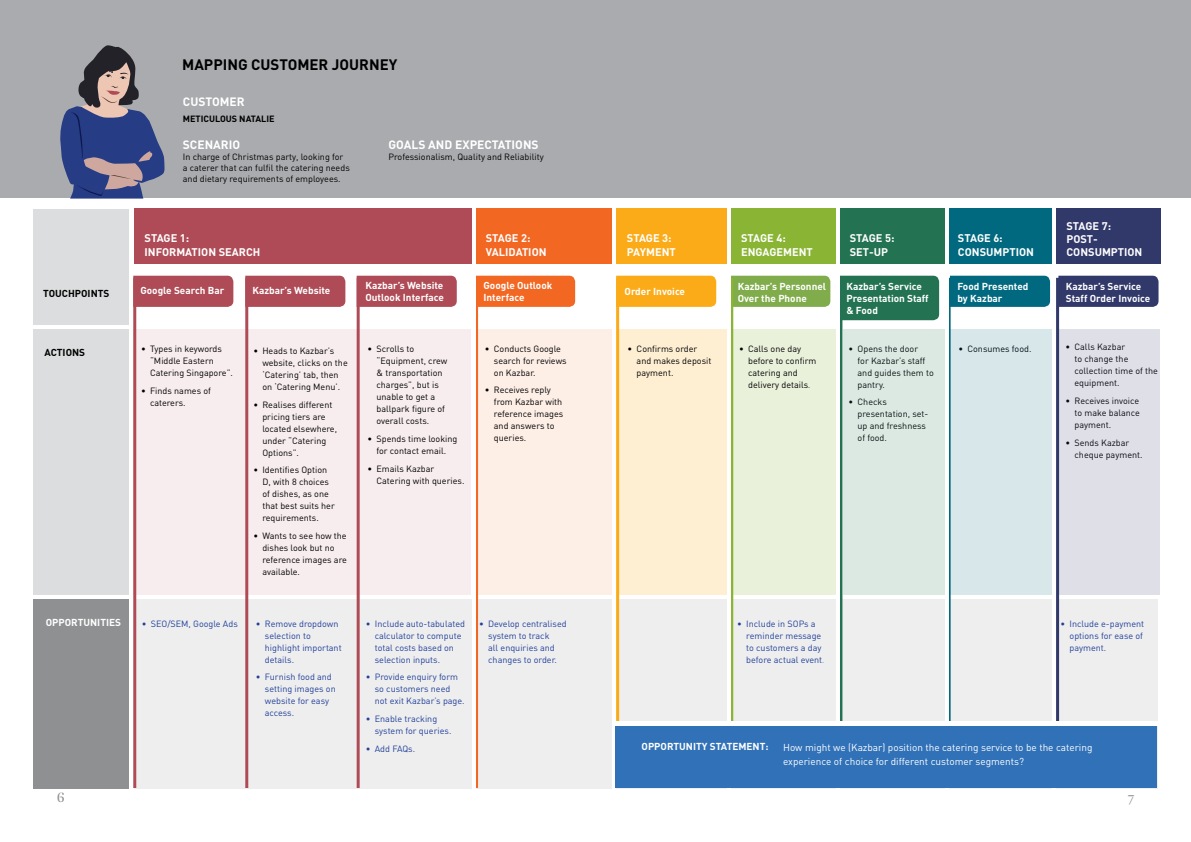
<style>
.page{position:relative;width:1191px;height:842px;background:#fff}
.page>*{position:absolute;margin:0;border:0;box-sizing:border-box;transform-origin:0 0}
.t1{font:700 15px "DIN";color:#000}
.t2{font:14px "Rufina Stencil Regular";color:#8e9092}
.t3{font:700 12px "DIN";color:#fff}
.t4{font:700 11px/13.2px "DIN";color:#fff}
.t5{font:700 10px/12px "DIN";color:#fff}
.t6{font:10px/14px "DIN";color:#fff}
.t7{font:700 10px "DIN";color:#000}
.t8{font:9px/12px "DIN";color:#000}
.t9{font:9px/12px "DIN";color:#21409a}
.t10{font:700 9px "DIN";color:#000}
.s1{font-size:7.5px}
.s2{font-size:7.5px;color:#3071b8}
</style>
<div class="page">
<div style="left:134px;top:599px;width:1023px;height:189px;background:#eee"></div>
<div style="left:34px;top:599px;width:95px;height:189px;background:#8e9092"></div>
<div style="left:34px;top:209px;width:95px;height:116px;background:#dcddde"></div>
<div style="left:619px;top:329px;width:107px;height:265px;background:#feefd3"></div>
<div style="left:731px;top:329px;width:105px;height:265px;background:#eaf1db"></div>
<div style="left:476px;top:329px;width:136px;height:265px;background:#fdeee6"></div>
<div style="left:133px;top:329px;width:338px;height:265px;background:#f7edee"></div>
<div style="left:357px;top:276px;width:100px;height:31px;background:#ae4b56"></div>
<div style="left:34px;top:329px;width:95px;height:265px;background:#dcddde"></div>
<div style="left:133px;top:276px;width:100px;height:31px;background:#ae4b56"></div>
<div style="left:134px;top:208px;width:337px;height:56px;background:#ae4b56"></div>
<div style="left:0;top:1px;width:1191px;height:197px;background:#a9abae"></div>
<svg style="left:60px;top:45px;width:105px;height:154px"></svg>
<hr style="left:133px;top:278px;width:3px;height:510px;background:#ae4b56">
<hr style="left:357px;top:278px;width:3px;height:510px;background:#ae4b56">
<div style="left:475px;top:208px;width:137px;height:56px;background:#f26722"></div>
<div style="left:245px;top:276px;width:100px;height:31px;background:#ae4b56"></div>
<hr style="left:245px;top:278px;width:3px;height:510px;background:#ae4b56">
<div style="left:476px;top:276px;width:99px;height:31px;background:#f26722"></div>
<hr style="left:475px;top:278px;width:3px;height:510px;background:#f26722">
<div style="left:616px;top:208px;width:110px;height:56px;background:#fbab18"></div>
<div style="left:616px;top:276px;width:100px;height:31px;background:#fbab18"></div>
<hr style="left:616px;top:278px;width:3px;height:510px;background:#fbab18">
<div style="left:730px;top:208px;width:106px;height:56px;background:#8ab434"></div>
<div style="left:731px;top:276px;width:99px;height:31px;background:#80ac4b"></div>
<hr style="left:730px;top:278px;width:3px;height:510px;background:#8ab434">
<div style="left:839px;top:208px;width:105px;height:56px;background:#237352"></div>
<div style="left:840px;top:276px;width:99px;height:44px;background:#237352"></div>
<hr style="left:839px;top:278px;width:3px;height:510px;background:#237352">
<div style="left:947px;top:208px;width:105px;height:56px;background:#00697f"></div>
<hr style="left:947px;top:278px;width:3px;height:510px;background:#00697f">
<div style="left:950px;top:276px;width:100px;height:31px;background:#00697f"></div>
<div style="left:1055px;top:208px;width:106px;height:56px;background:#31386a"></div>
<hr style="left:1056px;top:278px;width:3px;height:510px;background:#31386a">
<div style="left:1058px;top:276px;width:100px;height:31px;background:#31386a"></div>
<div style="left:843px;top:329px;width:101px;height:265px;background:#dce9e3"></div>
<div style="left:950px;top:329px;width:102px;height:265px;background:#d7e7ea"></div>
<div style="left:1058px;top:329px;width:101px;height:265px;background:#dedfe7"></div>
<hr style="left:472px;top:205px;width:3px;height:599px;background:#fff">
<hr style="left:612px;top:205px;width:4px;height:599px;background:#fff">
<hr style="left:727px;top:205px;width:3px;height:599px;background:#fff">
<hr style="left:836px;top:205px;width:3px;height:599px;background:#fff">
<hr style="left:945px;top:205px;width:3px;height:599px;background:#fff">
<hr style="left:1052px;top:205px;width:4px;height:599px;background:#fff">
<div style="left:615px;top:726px;width:542px;height:62px;background:#3071b8"></div>
<div style="left:613px;top:721px;width:550px;height:5px;background:#fff"></div>
<h1 class="t1" style="left:182px;top:55px;width:217px">MAPPING CUSTOMER JOURNEY</h1>
<h3 class="t3" style="left:183px;top:93px;width:63px">CUSTOMER</h3>
<p class="t10" style="left:183px;top:113px;width:93px">METICULOUS NATALIE</p>
<h3 class="t3" style="left:183px;top:137px;width:59px">SCENARIO</h3>
<p class="t8" style="left:183px;top:151px;width:168px;line-height:10.8px">In charge of Christmas party, looking for a caterer that can fulfil the catering needs and dietary requirements of employees.</p>
<p class="t4" style="left:145px;top:231px;width:117px">STAGE 1:<br>INFORMATION SEARCH</p>
<h3 class="t3" style="left:388px;top:137px;width:152px">GOALS AND EXPECTATIONS</h3>
<p class="t8" style="left:388px;top:151px;width:157px">Professionalism, Quality and Reliability</p>
<p class="t4" style="left:486px;top:231px;width:62px">STAGE 2:<br>VALIDATION</p>
<p class="t5" style="left:252px;top:284px;width:79px">Kazbar’s Website</p>
<p class="t5" style="left:483px;top:279px;width:70px">Google Outlook<br>Interface</p>
<p class="t7" style="left:43px;top:287px;width:68px">TOUCHPOINTS</p>
<p class="t5" style="left:140px;top:284px;width:85px">Google Search Bar</p>
<p class="t5" style="left:365px;top:279px;width:80px">Kazbar’s Website<br>Outlook Interface</p>
<p class="t7" style="left:45px;top:346px;width:42px">ACTIONS</p>
<p class="t8" style="left:150px;top:343px;width:84px;text-indent:-9px">• Types in keywords “Middle Eastern<br>Catering Singapore”.</p>
<p class="t8" style="left:150px;top:385px;width:62px;text-indent:-9px">• Finds names of caterers.</p>
<p class="t8" style="left:262px;top:344px;width:87px;text-indent:-9px">• Heads to Kazbar’s website, clicks on the ‘Catering’ tab, then on ‘Catering Menu’.</p>
<p class="t8" style="left:262px;top:398px;width:76px;text-indent:-9px">• Realises different pricing tiers are located elsewhere, under “Catering<br>Options”.</p>
<p class="t8" style="left:262px;top:464px;width:74px;text-indent:-9px">• Identifies Option<br>D, with 8 choices of dishes, as one that best suits her requirements.</p>
<p class="t8" style="left:262px;top:529px;width:86px;text-indent:-9px">• Wants to see how the dishes look but no reference images are available.</p>
<p class="t8" style="left:376px;top:343px;width:72px;text-indent:-9px">• Scrolls to “Equipment, crew &amp; transportation charges”, but is unable to get a ballpark figure of overall costs.</p>
<p class="t8" style="left:367px;top:433px;width:91px;text-align:center">• Spends time looking for contact email.</p>
<p class="t8" style="left:376px;top:462px;width:89px;text-indent:-9px">• Emails Kazbar<br>Catering with queries.</p>
<p class="t8" style="left:494px;top:342px;width:74px;text-indent:-9px">• Conducts Google search for reviews on Kazbar.</p>
<p class="t8" style="left:494px;top:384px;width:71px;text-indent:-9px">• Receives reply from Kazbar with reference images and answers to queries.</p>
<p class="t4" style="left:627px;top:231px;width:50px">STAGE 3:<br>PAYMENT</p>
<p class="t5" style="left:624px;top:285px;width:62px">Order Invoice</p>
<p class="t4" style="left:741px;top:231px;width:73px">STAGE 4:<br>ENGAGEMENT</p>
<p class="t5" style="left:737px;top:279px;width:90px">Kazbar’s Personnel<br>Over the Phone</p>
<p class="t4" style="left:849px;top:231px;width:46px">STAGE 5:<br>SET-UP</p>
<p class="t5" style="left:846px;top:279px;width:84px">Kazbar’s Service<br>Presentation Staff &amp; Food</p>
<p class="t8" style="left:636px;top:342px;width:76px;text-indent:-9px">• Confirms order and makes deposit payment.</p>
<p class="t8" style="left:748px;top:342px;width:70px;text-indent:-9px">• Calls one day before to confirm catering and delivery details<span class="s1">.</span></p>
<p class="t8" style="left:857px;top:342px;width:78px;text-indent:-9px">• Opens the door<br>for Kazbar’s staff and guides them to pantry.</p>
<p class="t8" style="left:857px;top:396px;width:72px;text-indent:-9px">• Checks presentation, set&shy;up and freshness of food.</p>
<p class="t4" style="left:958px;top:231px;width:77px">STAGE 6:<br>CONSUMPTION</p>
<p class="t5" style="left:957px;top:279px;width:73px">Food Presented by Kazbar</p>
<p class="t4" style="left:1066px;top:218px;width:77px">STAGE 7:<br>POST-<br>CONSUMPTION</p>
<p class="t5" style="left:1065px;top:279px;width:86px">Kazbar’s Service<br>Staff Order Invoice</p>
<p class="t8" style="left:958px;top:343px;width:74px">• Consumes food.</p>
<p class="t8" style="left:1074px;top:341px;width:85px;text-indent:-9px">• Calls Kazbar<br>to change the collection time of the equipment.</p>
<p class="t8" style="left:1074px;top:395px;width:67px;text-align:justify;text-indent:-9px">• Receives invoice to make balance payment.</p>
<p class="t8" style="left:1074px;top:436px;width:70px;text-indent:-9px">• Sends Kazbar cheque payment.</p>
<p class="t5" style="left:46px;top:616px;width:77px">OPPORTUNITIES</p>
<p class="t9" style="left:746px;top:617px;width:79px;text-indent:-9px">• Include in SOPs a reminder message to customers a day before actual event<span class="s2">.</span></p>
<p class="t9" style="left:1069px;top:617px;width:76px;text-indent:-9px">• Include e-payment options for ease of payment.</p>
<p class="t9" style="left:142px;top:617px;width:97px">• SEO/SEM, Google Ads</p>
<p class="t9" style="left:488px;top:617px;width:80px;text-indent:-9px">• Develop centralised system to track<br>all enquiries and changes to order.</p>
<p class="t9" style="left:375px;top:617px;width:92px;text-indent:-9px">• Include auto-tabulated calculator to compute total costs based on selection inputs.</p>
<p class="t9" style="left:375px;top:671px;width:91px;text-indent:-9px">• Provide enquiry form so customers need not exit Kazbar’s page.</p>
<p class="t9" style="left:375px;top:713px;width:78px;text-indent:-9px">• Enable tracking system for queries.</p>
<p class="t9" style="left:366px;top:742px;width:51px">• Add FAQs.</p>
<p class="t9" style="left:265px;top:617px;width:78px;text-indent:-9px">• Remove dropdown selection to highlight important details.</p>
<p class="t9" style="left:265px;top:671px;width:72px;text-indent:-9px">• Furnish food and setting images on website for easy access.</p>
<p class="t5" style="left:641px;top:740px;width:128px">OPPORTUNITY STATEMENT:</p>
<p class="t6" style="left:783px;top:740px;width:311px">How might we (Kazbar) position the catering service to be the catering experience of choice for different customer segments?</p>
<h2 class="t2" style="left:57px;top:788px;width:10px">6</h2>
<h2 class="t2" style="left:1127px;top:788px;width:8px">7</h2>
</div>
